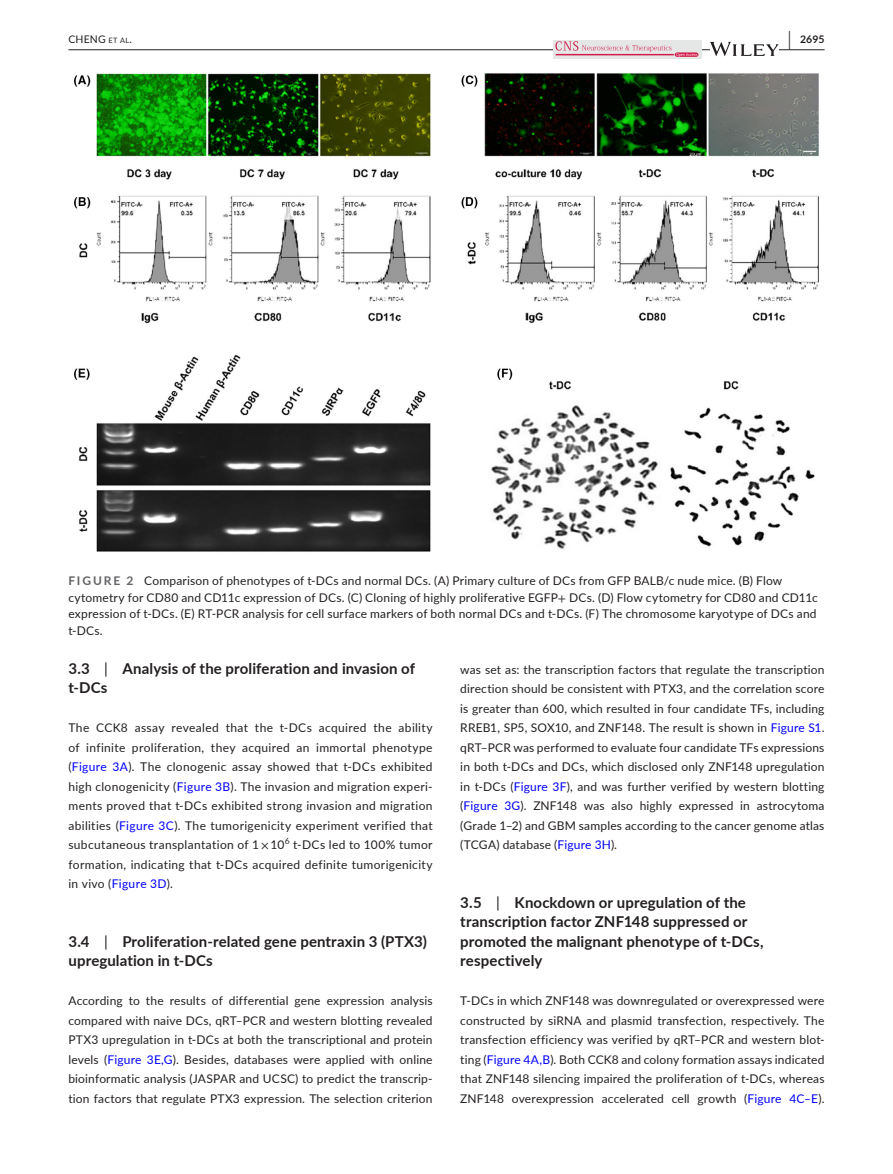
<style>
.page{position:relative;width:893px;height:1174px;background:#fff}
.page>*{position:absolute;margin:0;border:0;box-sizing:border-box;transform-origin:0 0}
.t1{font:700 15px/19.5px "Lato";letter-spacing:.01em;color:#231f20}
.t2{font:12px/19.5px "Lato";letter-spacing:.015em;color:#231f20;text-align:justify}
.t3{font:10.5px "Lato";letter-spacing:.015em;color:#231f20}
.t4{font:700 10.5px "Lato";color:#231f20}
.s1{font-size:7.35px}
.s2{font-size:19.5px}
.s3{font-weight:700;color:#636366}
.s4{font-family:"STIX"}
.s5{font-weight:400}
.s6{color:#00f}
</style>
<div class="page">
<hr style="left:68px;top:49px;width:756px;height:1px;background:#231f20">
<div style="left:553px;top:40px;width:148px;height:18px;background:#e5e6e6"></div>
<svg style="left:555px;top:41px;width:142px;height:16px"></svg>
<svg style="left:710px;top:42px;width:69px;height:14px"></svg>
<img style="left:74px;top:73px;width:745px;height:479px">
<p class="t3" style="left:68px;top:31px;width:65px">CHENG <span class="s1">et al</span>.</p>
<p class="t4" style="left:789px;top:31px;width:37px"><span class="s2">|</span> 2695</p>
<p class="t2" style="left:68px;top:572px;width:751px;line-height:16.5px;text-align:left"><span class="s3">FIGURE 2</span> Comparison of phenotypes of t-DCs and normal DCs. (A) Primary culture of DCs from GFP BALB/c nude mice. (B) Flow cytometry for CD80 and CD11c expression of DCs. (C) Cloning of highly proliferative EGFP<span class="s4">+</span> DCs. (D) Flow cytometry for CD80 and CD11c expression of t-DCs. (E) RT-PCR analysis for cell surface markers of both normal DCs and t-DCs. (F) The chromosome karyotype of DCs and t-DCs.</p>
<p class="t1" style="left:68px;top:658px;width:348px">3.3 <span class="s5">|</span> Analysis of the proliferation and invasion of t-DCs</p>
<p class="t2" style="left:68px;top:717px;width:366px">The CCK8 assay revealed that the t-DCs acquired the ability of infinite proliferation, they acquired an immortal phenotype (<span class="s6">Figure 3A</span>). The clonogenic assay showed that t-DCs exhibited high clonogenicity (<span class="s6">Figure 3B</span>). The invasion and migration experi&shy;ments proved that t-DCs exhibited strong invasion and migration abilities (<span class="s6">Figure 3C</span>). The tumorigenicity experiment verified that subcutaneous transplantation of 1 <span class="s4">×</span> 10<sup>6</sup> t-DCs led to 100% tumor formation, indicating that t-DCs acquired definite tumorigenicity in vivo (<span class="s6">Figure 3D</span>).</p>
<p class="t1" style="left:68px;top:931px;width:360px">3.4 <span class="s5">|</span> Proliferation-related gene pentraxin 3 (PTX3) upregulation in t-DCs</p>
<p class="t2" style="left:68px;top:990px;width:366px">According to the results of differential gene expression analysis compared with naive DCs, qRT–PCR and western blotting revealed PTX3 upregulation in t-DCs at both the transcriptional and protein levels (<span class="s6">Figure 3E,G</span>). Besides, databases were applied with online bioinformatic analysis (JASPAR and UCSC) to predict the transcrip&shy;tion factors that regulate PTX3 expression. The selection criterion</p>
<p class="t2" style="left:460px;top:659px;width:366px">was set as: the transcription factors that regulate the transcription direction should be consistent with PTX3, and the correlation score is greater than 600, which resulted in four candidate TFs, including RREB1, SP5, SOX10, and ZNF148. The result is shown in <span class="s6">Figure S1</span>. qRT–PCR was performed to evaluate four candidate TFs expressions in both t-DCs and DCs, which disclosed only ZNF148 upregulation in t-DCs (<span class="s6">Figure 3F</span>), and was further verified by western blotting (<span class="s6">Figure 3G</span>). ZNF148 was also highly expressed in astrocytoma (Grade 1–2) and GBM samples according to the cancer genome atlas (TCGA) database (<span class="s6">Figure 3H</span>).</p>
<p class="t1" style="left:460px;top:892px;width:305px">3.5 <span class="s5">|</span> Knockdown or upregulation of the transcription factor ZNF148 suppressed or promoted the malignant phenotype of t-DCs, respectively</p>
<p class="t2" style="left:460px;top:990px;width:366px">T-DCs in which ZNF148 was downregulated or overexpressed were constructed by siRNA and plasmid transfection, respectively. The transfection efficiency was verified by qRT–PCR and western blot&shy;ting (<span class="s6">Figure 4A,B</span>). Both CCK8 and colony formation assays indicated that ZNF148 silencing impaired the proliferation of t-DCs, whereas ZNF148 overexpression accelerated cell growth (<span class="s6">Figure 4C–E</span>).</p>
</div>
